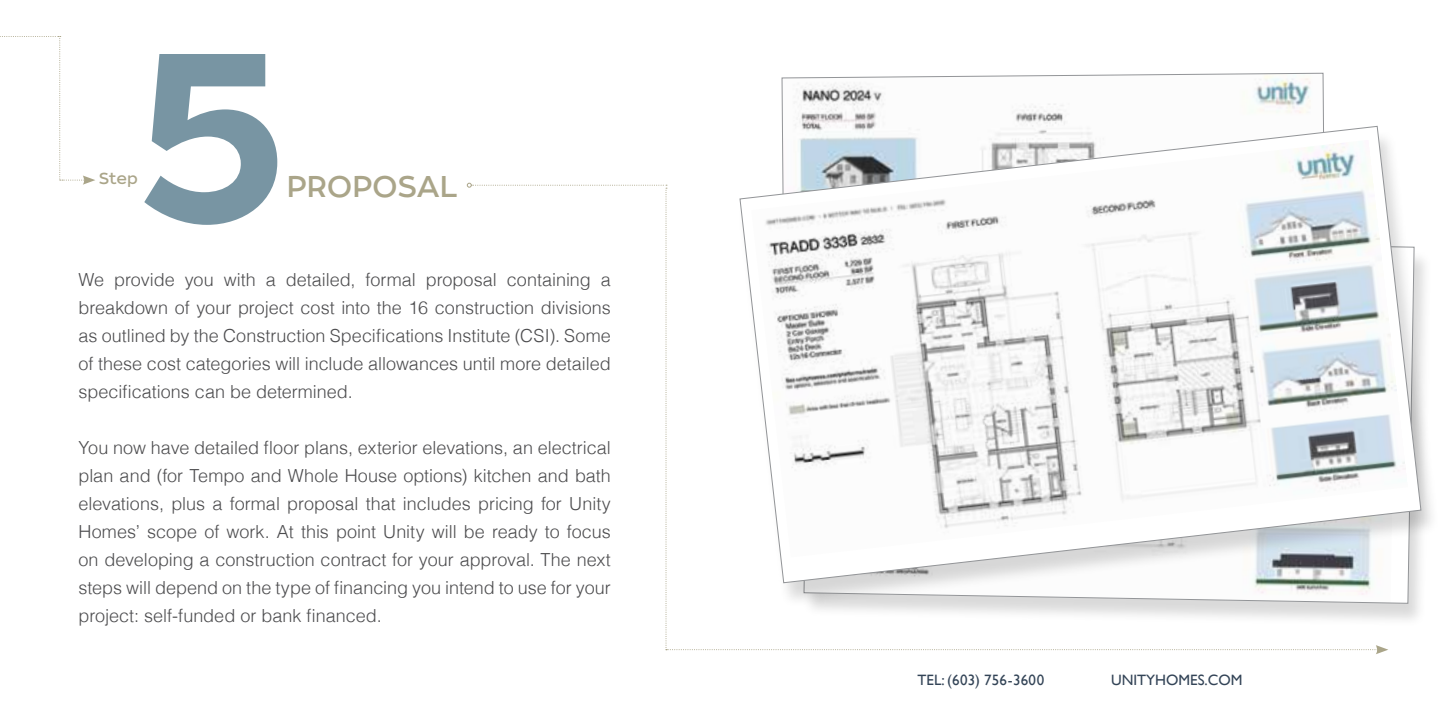
<style>
.page{position:relative;width:1440px;height:720px;background:#fff}
.page>*{position:absolute;margin:0;border:0;box-sizing:border-box;transform-origin:0 0}
.t1{font:240px "Tide Sans 500 Dudette";color:#7895a3}
.t2{font:30px "Tide Sans 400 Lil Dude";letter-spacing:-.02em;color:#aaa589}
.t3{font:300 18px/28px "Helvetica";color:#4c4c4e;text-align:justify}
.t4{font:16px "Tide Sans 400 Lil Dude";color:#aaa589}
.t5{font:15px "Gill Sans";color:#334457}
</style>
<div class="page">
<svg style="left:0;top:36px;width:95px;height:149px"></svg>
<svg style="left:781px;top:72px;width:543px;height:53px"></svg>
<div style="left:801px;top:239px;width:632px;height:389px;background:#000;opacity:.15"></div>
<div style="left:737px;top:130px;width:703px;height:478px;background:#000;opacity:.15"></div>
<svg style="left:739px;top:125px;width:683px;height:459px"></svg>
<h1 class="t1" style="left:128px;top:-15px;width:168px">5</h1>
<p class="t4" style="left:98px;top:168px;width:41px">Step</p>
<h2 class="t2" style="left:286px;top:168px;width:172px">PROPOSAL</h2>
<p class="t3" style="left:78px;top:264px;width:534px">We provide you with a detailed, formal proposal containing a breakdown of your project cost into the 16 construction divisions as outlined by the Construction Specifications Institute (CSI). Some of these cost categories will include allowances until more detailed specifications can be determined.</p>
<p class="t3" style="left:78px;top:432px;width:534px">You now have detailed floor plans, exterior elevations, an electrical plan and (for Tempo and Whole House options) kitchen and bath elevations, plus a formal proposal that includes pricing for Unity Homes’ scope of work. At this point Unity will be ready to focus on developing a construction contract for your approval. The next steps will depend on the type of financing you intend to use for your project: self-funded or bank financed.</p>
<p class="t5" style="left:917px;top:671px;width:128px">TEL: (603) 756-3600</p>
<p class="t5" style="left:1111px;top:671px;width:133px">UNITYHOMES.COM</p>
</div>
